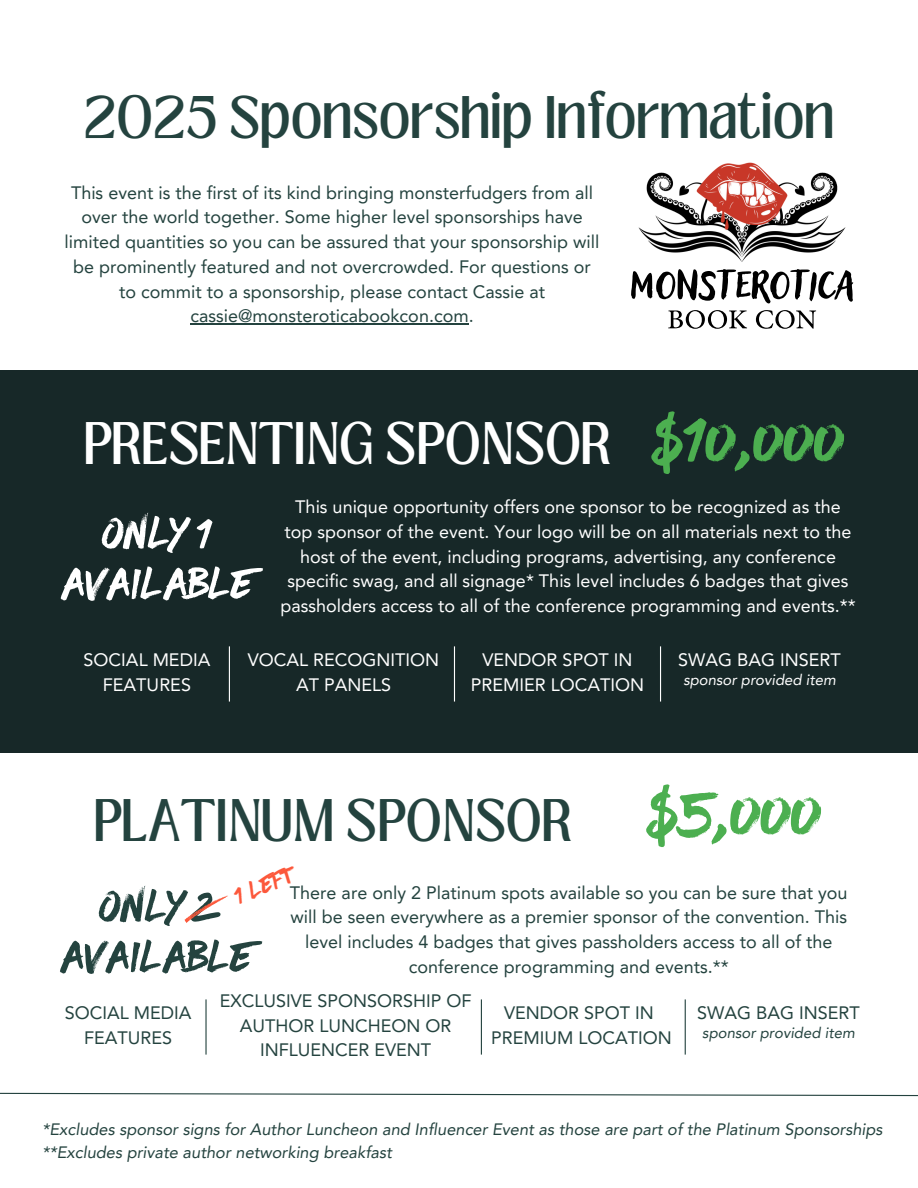
<style>
.page{position:relative;width:918px;height:1188px;background:#fff}
.page>*{position:absolute;margin:0;border:0;box-sizing:border-box;transform-origin:0 0}
.t1{font:93.6px "Have Heart Two";color:#4caf50}
.t2{font:63px/50.7px "Have Heart Two";color:#fff;text-align:center}
.t3{font:63px/50.7px "Have Heart Two";color:#24433f;text-align:center}
.t4{font:46.05px "Loubag";color:#24433f}
.t5{font:46.05px "Loubag";color:#fff}
.t6{font:34.8px "Have Heart Two";color:#fc583b}
.t7{font:18px/24.8px "Avenir LT Pro";color:#24433f;text-align:center}
.t8{font:18px/24.8px "Avenir LT Pro";color:#fff;text-align:center}
.t9{font:italic 16.5px "Avenir LT Pro";color:#24433f}
.t10{font:italic 15px "Avenir LT Pro";color:#fff}
.t11{font:italic 15px "Avenir LT Pro";color:#24433f}
</style>
<div class="page">
<img style="left:638px;top:162px;width:208px;height:100px">
<svg style="left:668px;top:310px;width:79px;height:19px"></svg>
<svg style="left:756px;top:310px;width:60px;height:19px"></svg>
<svg style="left:631px;top:269px;width:222px;height:34px"></svg>
<div style="left:0;top:370px;width:918px;height:383px;background:#172828"></div>
<svg style="left:0;top:1092px;width:918px;height:5px"></svg>
<hr style="left:205px;top:999px;width:2px;height:56px;background:#24433f">
<hr style="left:481px;top:999px;width:1px;height:56px;background:#24433f">
<hr style="left:685px;top:999px;width:1px;height:56px;background:#24433f">
<hr style="left:229px;top:646px;width:1px;height:56px;background:#fff">
<hr style="left:454px;top:646px;width:1px;height:56px;background:#fff">
<hr style="left:660px;top:646px;width:1px;height:56px;background:#fff">
<hr style="left:190px;top:324px;width:63px;height:1px;background:#24433f">
<hr style="left:253px;top:324px;width:216px;height:1px;background:#24433f">
<svg style="left:184px;top:895px;width:44px;height:28px"></svg>
<h6 class="t4" style="left:84px;top:81px;width:752px">2025 Sponsorship Information</h6>
<h6 class="t7" style="left:65px;top:182px;width:536px">This event is the first of its kind bringing monsterfudgers from all over the world together. Some higher level sponsorships have limited quantities so you can be assured that your sponsorship will be prominently featured and not overcrowded. For questions or to commit to a sponsorship, please contact Cassie at cassie@monsteroticabookcon.com.</h6>
<p class="t5" style="left:83px;top:407px;width:530px">PRESENTING SPONSOR</p>
<p class="t1" style="left:648px;top:388px;width:198px">$10,000</p>
<p class="t2" style="left:61px;top:507px;width:194px">only 1 available</p>
<h3 class="t8" style="left:280px;top:496px;width:577px">This unique opportunity offers one sponsor to be recognized as the top sponsor of the event. Your logo will be on all materials next to the host of the event, including programs, advertising, any conference specific swag, and all signage* This level includes 6 badges that gives passholders access to all of the conference programming and events.**</h3>
<h4 class="t8" style="left:84px;top:649px;width:128px">SOCIAL MEDIA<br>FEATURES</h4>
<p class="t8" style="left:678px;top:649px;width:164px">SWAG BAG INSERT</p>
<p class="t8" style="left:248px;top:649px;width:193px">VOCAL RECOGNITION<br>AT PANELS</p>
<h1 class="t8" style="left:471px;top:649px;width:175px">VENDOR SPOT IN<br>PREMIER LOCATION</h1>
<p class="t10" style="left:683px;top:674px;width:154px">sponsor provided item</p>
<p class="t4" style="left:93px;top:783px;width:481px">PLATINUM SPONSOR</p>
<p class="t1" style="left:643px;top:761px;width:180px">$5,000</p>
<h6 class="t6" style="left:229px;top:879px;width:63px;rotate:-23deg">1 left</h6>
<p class="t7" style="left:290px;top:882px;width:559px">There are only 2 Platinum spots available so you can be sure that you will be seen everywhere as a premier sponsor of the convention. This level includes 4 badges that gives passholders access to all of the conference programming and events.**</p>
<h1 class="t3" style="left:60px;top:880px;width:194px">only 2 available</h1>
<h2 class="t7" style="left:220px;top:990px;width:253px">EXCLUSIVE SPONSORSHIP OF<br>AUTHOR LUNCHEON OR<br>INFLUENCER EVENT</h2>
<h2 class="t7" style="left:65px;top:1002px;width:128px">SOCIAL MEDIA<br>FEATURES</h2>
<p class="t7" style="left:697px;top:1002px;width:164px">SWAG BAG INSERT</p>
<h3 class="t7" style="left:491px;top:1002px;width:182px">VENDOR SPOT IN<br>PREMIUM LOCATION</h3>
<h5 class="t11" style="left:702px;top:1027px;width:154px">sponsor provided item</h5>
<h6 class="t9" style="left:42px;top:1123px;width:842px">*Excludes sponsor signs for Author Luncheon and Influencer Event as those are part of the Platinum Sponsorships</h6>
<h6 class="t9" style="left:42px;top:1145px;width:351px">**Excludes private author networking breakfast</h6>
</div>
